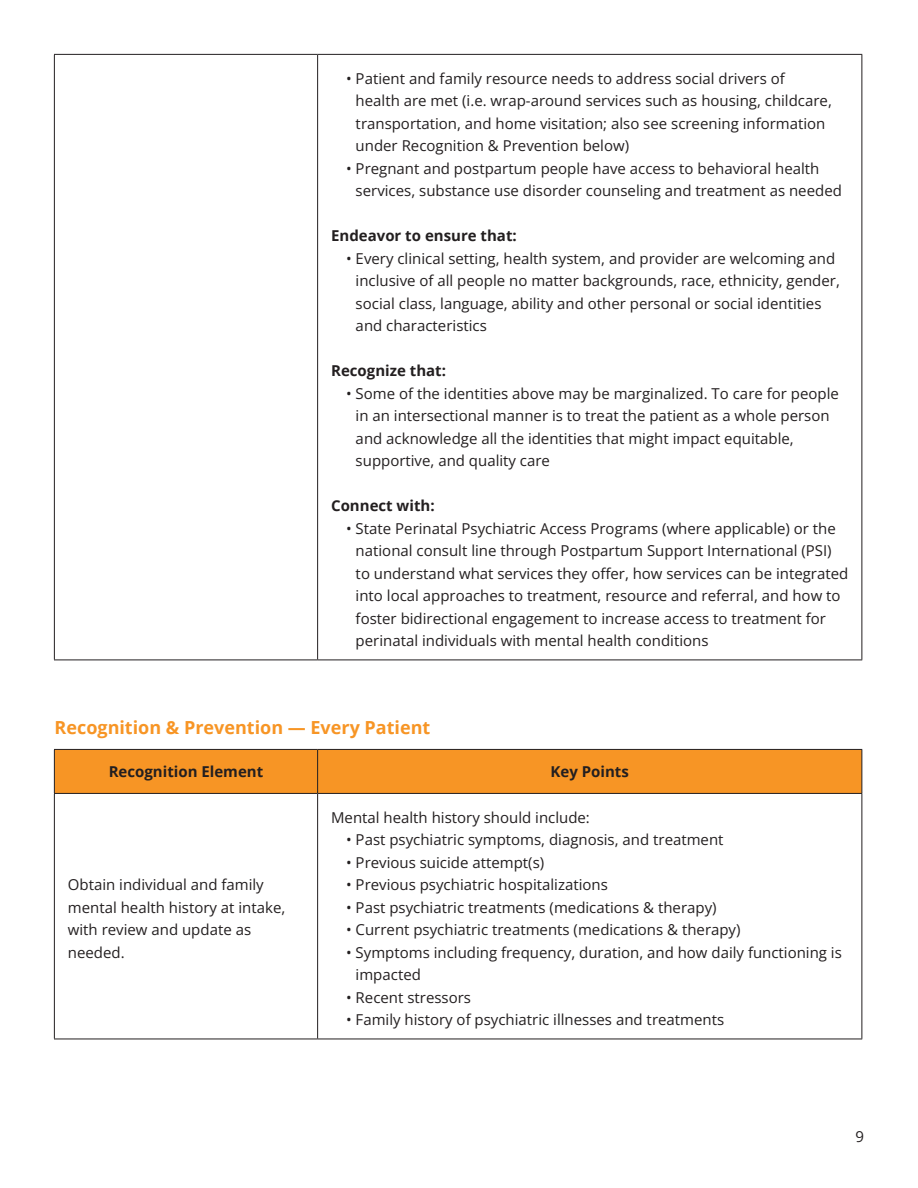
<style>
.page{position:relative;width:918px;height:1188px;background:#fff}
.page>*{position:absolute;margin:0;border:0;box-sizing:border-box;transform-origin:0 0}
.t1{font:700 18px "Open Sans";color:#f79525}
.t2{font:15px/22.5px "Open Sans";color:#231f20}
.t3{font:700 15px "Open Sans";color:#231f20}
</style>
<div class="page">
<hr style="left:54px;top:54px;width:264px;height:1px;background:#231f20">
<hr style="left:54px;top:55px;width:1px;height:605px;background:#231f20">
<hr style="left:318px;top:54px;width:544px;height:1px;background:#231f20">
<hr style="left:317px;top:55px;width:1px;height:605px;background:#231f20">
<hr style="left:862px;top:55px;width:1px;height:605px;background:#231f20">
<hr style="left:54px;top:660px;width:264px;height:1px;background:#231f20">
<hr style="left:318px;top:660px;width:544px;height:1px;background:#231f20">
<div style="left:55px;top:750px;width:807px;height:43px;background:#f79525"></div>
<hr style="left:54px;top:749px;width:264px;height:1px;background:#231f20">
<hr style="left:54px;top:750px;width:1px;height:43px;background:#231f20">
<hr style="left:318px;top:749px;width:544px;height:1px;background:#231f20">
<hr style="left:317px;top:750px;width:1px;height:43px;background:#231f20">
<hr style="left:862px;top:750px;width:1px;height:43px;background:#231f20">
<hr style="left:54px;top:793px;width:264px;height:1px;background:#231f20">
<hr style="left:54px;top:794px;width:1px;height:245px;background:#231f20">
<hr style="left:318px;top:793px;width:544px;height:1px;background:#231f20">
<hr style="left:317px;top:794px;width:1px;height:245px;background:#231f20">
<hr style="left:862px;top:794px;width:1px;height:245px;background:#231f20">
<hr style="left:54px;top:1039px;width:264px;height:1px;background:#231f20">
<hr style="left:318px;top:1039px;width:544px;height:1px;background:#231f20">
<p class="t2" style="left:356px;top:67px;width:478px;text-indent:-10px">• Patient and family resource needs to address social drivers of health are met (i.e. wrap-around services such as housing, childcare, transportation, and home visitation; also see screening information under Recognition &amp; Prevention below)</p>
<p class="t2" style="left:356px;top:157px;width:488px;text-indent:-10px">• Pregnant and postpartum people have access to behavioral health services, substance use disorder counseling and treatment as needed</p>
<p class="t3" style="left:331px;top:225px;width:187px">Endeavor to ensure that:</p>
<p class="t2" style="left:356px;top:247px;width:486px;text-indent:-10px">• Every clinical setting, health system, and provider are welcoming and inclusive of all people no matter backgrounds, race, ethnicity, gender, social class, language, ability and other personal or social identities and characteristics</p>
<p class="t3" style="left:331px;top:360px;width:116px">Recognize that:</p>
<p class="t2" style="left:356px;top:382px;width:485px;text-indent:-10px">• Some of the identities above may be marginalized. To care for people in an intersectional manner is to treat the patient as a whole person and acknowledge all the identities that might impact equitable, supportive, and quality care</p>
<p class="t3" style="left:331px;top:495px;width:105px">Connect with:</p>
<p class="t2" style="left:356px;top:517px;width:494px;text-indent:-10px">• State Perinatal Psychiatric Access Programs (where applicable) or the national consult line through Postpartum Support International (PSI) to understand what services they offer, how services can be integrated into local approaches to treatment, resource and referral, and how to foster bidirectional engagement to increase access to treatment for perinatal individuals with mental health conditions</p>
<p class="t1" style="left:55px;top:715px;width:377px">Recognition &amp; Prevention — Every Patient</p>
<p class="t3" style="left:109px;top:761px;width:156px">Recognition Element</p>
<p class="t3" style="left:551px;top:761px;width:80px">Key Points</p>
<p class="t2" style="left:68px;top:873px;width:219px">Obtain individual and family mental health history at intake, with review and update as needed.</p>
<p class="t2" style="left:331px;top:806px;width:260px">Mental health history should include:</p>
<p class="t2" style="left:346px;top:828px;width:379px">• Past psychiatric symptoms, diagnosis, and treatment</p>
<p class="t2" style="left:346px;top:851px;width:200px">• Previous suicide attempt(s)</p>
<p class="t2" style="left:346px;top:873px;width:263px">• Previous psychiatric hospitalizations</p>
<p class="t2" style="left:346px;top:896px;width:372px">• Past psychiatric treatments (medications &amp; therapy)</p>
<p class="t2" style="left:346px;top:918px;width:396px">• Current psychiatric treatments (medications &amp; therapy)</p>
<p class="t2" style="left:356px;top:941px;width:488px;text-indent:-10px">• Symptoms including frequency, duration, and how daily functioning is impacted</p>
<p class="t2" style="left:346px;top:986px;width:126px">• Recent stressors</p>
<p class="t2" style="left:346px;top:1008px;width:380px">• Family history of psychiatric illnesses and treatments</p>
<p class="t2" style="left:855px;top:1125px;width:10px">9</p>
</div>
